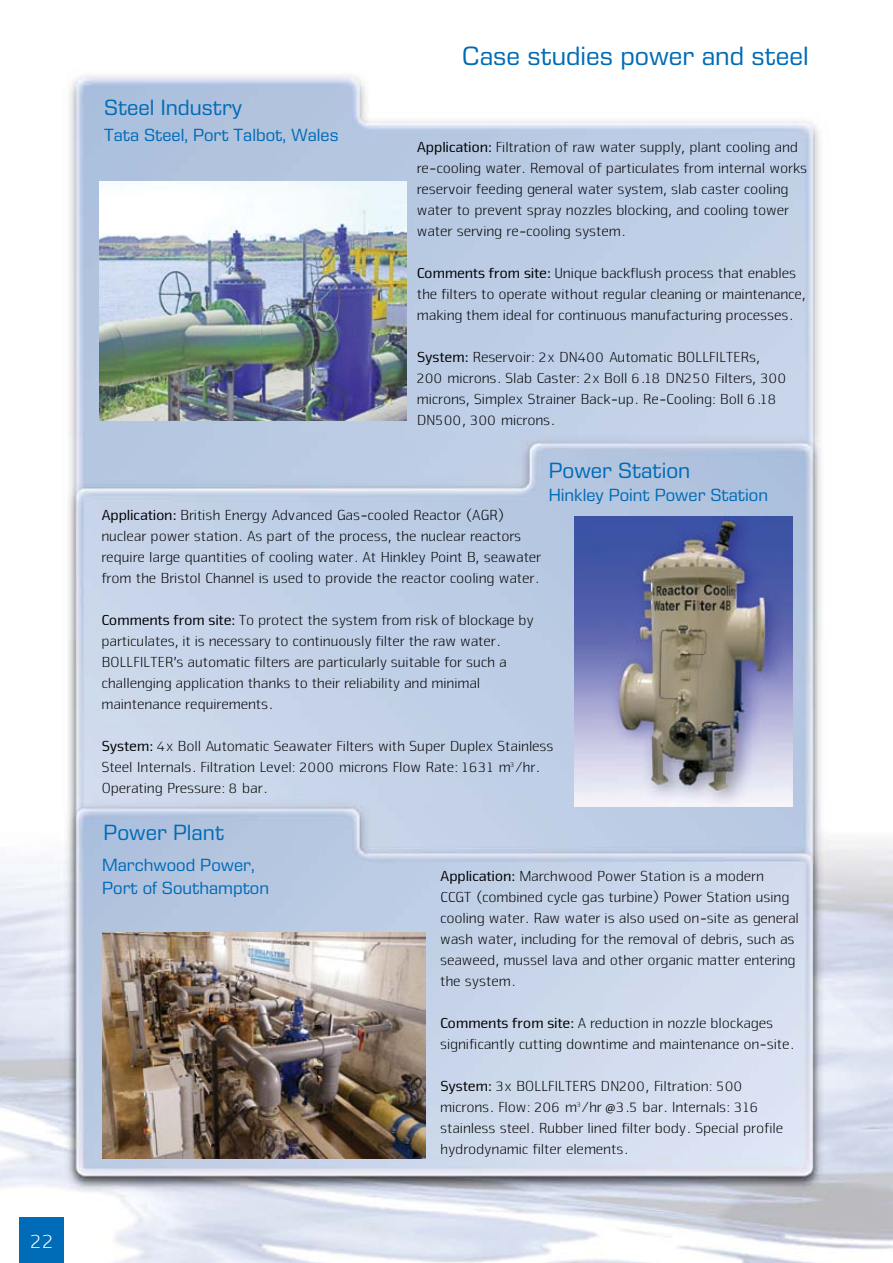
<style>
.page{position:relative;width:893px;height:1263px;background:#fff}
.page>*{position:absolute;margin:0;border:0;box-sizing:border-box;transform-origin:0 0}
.t1{font:27px "Eurostile Next Pro";color:#006bb6}
.t2{font:22.5px "Eurostile Next Pro";color:#006bb6}
.t3{font:300 21px "Nuri";color:#fff}
.t4{font:18px/22.5px "Eurostile Next Pro";color:#006bb6}
.t5{font:300 15px/21px "Nuri";color:#000}
.s1{font-weight:400}
.s2{font-family:"Myriad Pro";font-weight:400;font-size:13.5px}
</style>
<div class="page">
<img style="left:0;top:75px;width:893px;height:1188px">
<img style="left:99px;top:181px;width:308px;height:239px">
<img style="left:102px;top:932px;width:323px;height:226px">
<img style="left:574px;top:516px;width:218px;height:291px">
<div style="left:19px;top:1217px;width:45px;height:46px;background:#006bb6"></div>
<h3 class="t3" style="left:29px;top:1228px;width:26px">22</h3>
<h2 class="t2" style="left:104px;top:95px;width:140px">Steel Industry</h2>
<p class="t4" style="left:104px;top:123px;width:236px">Tata Steel, Port Talbot, Wales</p>
<h1 class="t1" style="left:462px;top:41px;width:348px">Case studies power and steel</h1>
<p class="t5" style="left:416px;top:136px;width:392px"><span class="s1">Application:</span> Filtration of raw water supply, plant cooling and re-cooling water. Removal of particulates from internal works reservoir feeding general water system, slab caster cooling water to prevent spray nozzles blocking, and cooling tower water serving re-cooling system.</p>
<p class="t5" style="left:416px;top:262px;width:390px"><span class="s1">Comments from site:</span> Unique backflush process that enables the filters to operate without regular cleaning or maintenance, making them ideal for continuous manufacturing processes.</p>
<p class="t5" style="left:416px;top:346px;width:372px"><span class="s1">System:</span> Reservoir: 2x DN400 Automatic BOLLFILTERs, 200 microns. Slab Caster: 2x Boll 6.18 DN250 Filters, 300 microns, Simplex Strainer Back-up. Re-Cooling: Boll 6.18<br>DN500, 300 microns.</p>
<h2 class="t2" style="left:549px;top:459px;width:143px">Power Station</h2>
<p class="t4" style="left:549px;top:484px;width:221px">Hinkley Point Power Station</p>
<p class="t5" style="left:101px;top:504px;width:441px"><span class="s1">Application:</span> British Energy Advanced Gas-cooled Reactor (AGR) nuclear power station. As part of the process, the nuclear reactors require large quantities of cooling water. At Hinkley Point B, seawater from the Bristol Channel is used to provide the reactor cooling water.</p>
<p class="t5" style="left:101px;top:609px;width:434px"><span class="s1">Comments from site:</span> To protect the system from risk of blockage by particulates, it is necessary to continuously filter the raw water.<br>BOLLFILTER’s automatic filters are particularly suitable for such a challenging application thanks to their reliability and minimal maintenance requirements.</p>
<p class="t5" style="left:101px;top:735px;width:454px"><span class="s1">System:</span> 4x Boll Automatic Seawater Filters with Super Duplex Stainless<br>Steel Internals. Filtration Level: 2000 microns Flow Rate: 1631 m<sup>3</sup>/hr.<br>Operating Pressure: 8 bar.</p>
<h2 class="t2" style="left:104px;top:820px;width:122px">Power Plant</h2>
<p class="t4" style="left:102px;top:854px;width:168px">Marchwood Power,<br>Port of Southampton</p>
<p class="t5" style="left:439px;top:864px;width:360px"><span class="s1">Application:</span> Marchwood Power Station is a modern CCGT (combined cycle gas turbine) Power Station using cooling water. Raw water is also used on-site as general wash water, including for the removal of debris, such as seaweed, mussel lava and other organic matter entering the system.</p>
<p class="t5" style="left:439px;top:1011px;width:355px"><span class="s1">Comments from site:</span> A reduction in nozzle blockages significantly cutting downtime and maintenance on-site.</p>
<p class="t5" style="left:439px;top:1074px;width:344px"><span class="s1">System:</span> 3x BOLLFILTERS DN200, Filtration: 500 microns. Flow: 206 m<sup>3</sup>/hr <span class="s2">@</span>3.5 bar. Internals: 316 stainless steel. Rubber lined filter body. Special profile hydrodynamic filter elements.</p>
</div>
